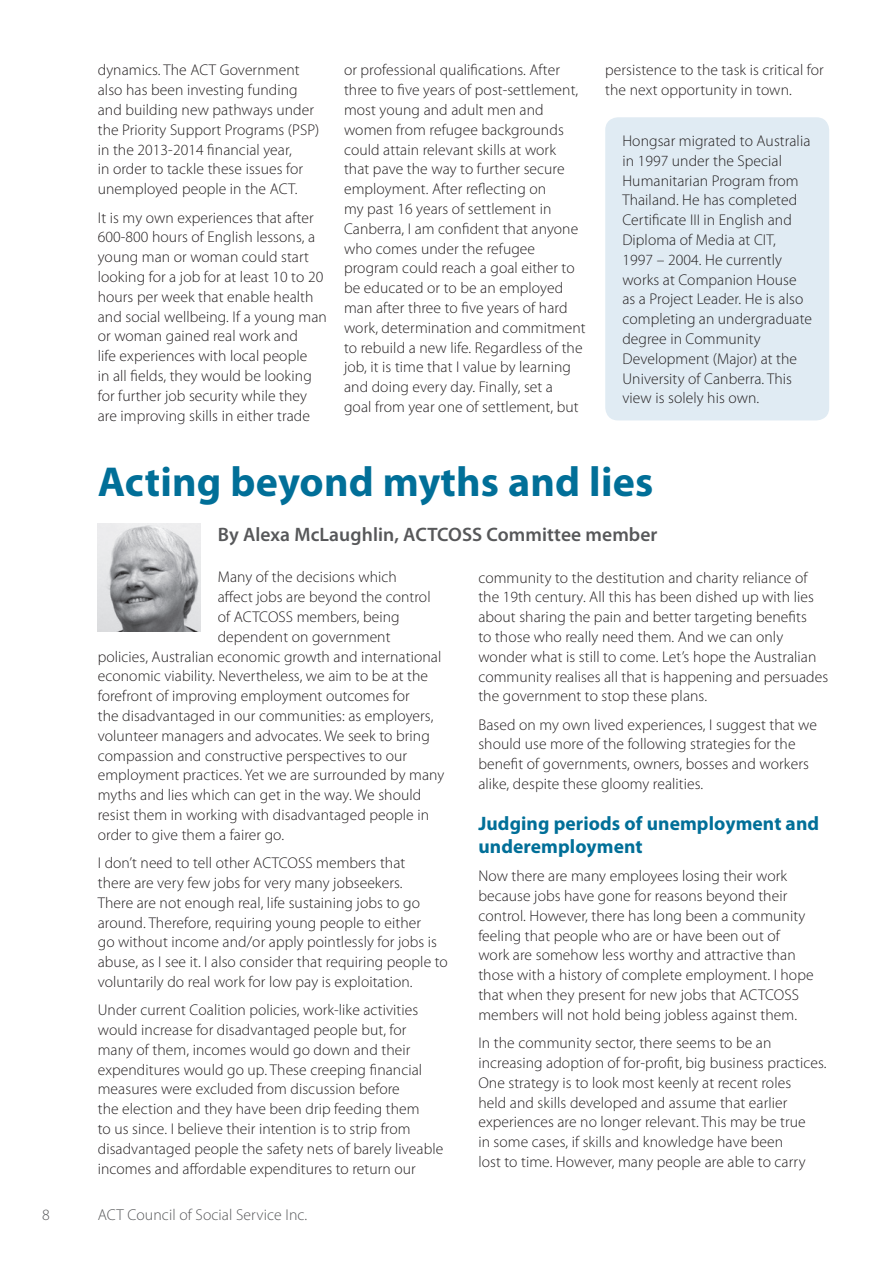
<style>
.page{position:relative;width:893px;height:1263px;background:#fff}
.page>*{position:absolute;margin:0;border:0;box-sizing:border-box;transform-origin:0 0}
.t1{font:700 42px "Myriad Pro";letter-spacing:.005em;color:#016f98}
.t2{font:700 19.5px/23.4px "Myriad Pro";letter-spacing:.005em;color:#016f98}
.t3{font:600 19.5px "Myriad Pro";letter-spacing:.005em;color:#57585a}
.t4{font:300 15.75px "Myriad Pro";letter-spacing:.005em;color:#57585a}
.t5{font:300 15.6px/19.8px "Myriad Pro";letter-spacing:.005em;color:#231f20}
</style>
<div class="page">
<div style="left:605px;top:117px;width:224px;height:303px;background:#e0ebf3;border-radius:13px"></div>
<img style="left:98px;top:524px;width:103px;height:107px">
<p class="t5" style="left:98px;top:60px;width:223px">dynamics. The ACT Government also has been investing funding and building new pathways under the Priority Support Programs (PSP) in the 2013-2014 financial year,<br>in order to tackle these issues for unemployed people in the ACT.</p>
<p class="t5" style="left:98px;top:207px;width:231px">It is my own experiences that after 600-800 hours of English lessons, a young man or woman could start looking for a job for at least 10 to 20 hours per week that enable health and social wellbeing. If a young man or woman gained real work and<br>life experiences with local people<br>in all fields, they would be looking for further job security while they are improving skills in either trade</p>
<p class="t5" style="left:344px;top:60px;width:243px">or professional qualifications. After three to five years of post-settlement, most young and adult men and women from refugee backgrounds could attain relevant skills at work<br>that pave the way to further secure employment. After reflecting on<br>my past 16 years of settlement in Canberra, I am confident that anyone who comes under the refugee program could reach a goal either to be educated or to be an employed man after three to five years of hard work, determination and commitment to rebuild a new life. Regardless of the job, it is time that I value by learning and doing every day. Finally, set a<br>goal from year one of settlement, but</p>
<p class="t5" style="left:605px;top:60px;width:220px">persistence to the task is critical for the next opportunity in town.</p>
<p class="t5" style="left:622px;top:131px;width:191px">Hongsar migrated to Australia in 1997 under the Special<br>Humanitarian Program from<br>Thailand. He has completed<br>Certificate III in English and<br>Diploma of Media at CIT,<br>1997 – 2004. He currently works at Companion House as a Project Leader. He is also completing an undergraduate degree in Community<br>Development (Major) at the<br>University of Canberra. This view is solely his own.</p>
<h1 class="t1" style="left:98px;top:455px;width:557px">Acting beyond myths and lies</h1>
<p class="t3" style="left:218px;top:522px;width:441px">By Alexa McLaughlin, ACTCOSS Committee member</p>
<p class="t5" style="left:478px;top:567px;width:351px">community to the destitution and charity reliance of the 19th century. All this has been dished up with lies about sharing the pain and better targeting benefits<br>to those who really need them. And we can only wonder what is still to come. Let’s hope the Australian community realises all that is happening and persuades the government to stop these plans.</p>
<p class="t5" style="left:478px;top:714px;width:340px">Based on my own lived experiences, I suggest that we should use more of the following strategies for the benefit of governments, owners, bosses and workers alike, despite these gloomy realities.</p>
<p class="t2" style="left:478px;top:811px;width:342px">Judging periods of unemployment and underemployment</p>
<p class="t5" style="left:478px;top:866px;width:337px">Now there are many employees losing their work because jobs have gone for reasons beyond their control. However, there has long been a community feeling that people who are or have been out of work are somehow less worthy and attractive than those with a history of complete employment. I hope that when they present for new jobs that ACTCOSS members will not hold being jobless against them.</p>
<p class="t5" style="left:478px;top:1033px;width:350px">In the community sector, there seems to be an increasing adoption of for-profit, big business practices.<br>One strategy is to look most keenly at recent roles<br>held and skills developed and assume that earlier experiences are no longer relevant. This may be true<br>in some cases, if skills and knowledge have been<br>lost to time. However, many people are able to carry</p>
<p class="t5" style="left:218px;top:567px;width:181px">Many of the decisions which</p>
<p class="t5" style="left:218px;top:587px;width:214px">affect jobs are beyond the control</p>
<p class="t5" style="left:218px;top:607px;width:183px">of ACTCOSS members, being</p>
<p class="t5" style="left:218px;top:627px;width:174px">dependent on government</p>
<p class="t5" style="left:98px;top:646px;width:345px">policies, Australian economic growth and international</p>
<p class="t5" style="left:98px;top:666px;width:332px">economic viability. Nevertheless, we aim to be at the</p>
<p class="t5" style="left:98px;top:686px;width:313px">forefront of improving employment outcomes for</p>
<p class="t5" style="left:98px;top:706px;width:337px">the disadvantaged in our communities: as employers,</p>
<p class="t5" style="left:98px;top:726px;width:334px">volunteer managers and advocates. We seek to bring</p>
<p class="t5" style="left:98px;top:745px;width:311px">compassion and constructive perspectives to our</p>
<p class="t5" style="left:98px;top:765px;width:348px">employment practices. Yet we are surrounded by many</p>
<p class="t5" style="left:98px;top:785px;width:325px">myths and lies which can get in the way. We should</p>
<p class="t5" style="left:98px;top:805px;width:333px">resist them in working with disadvantaged people in</p>
<p class="t5" style="left:98px;top:824px;width:188px">order to give them a fairer go.</p>
<p class="t5" style="left:98px;top:853px;width:352px">I don’t need to tell other ACTCOSS members that<br>there are very few jobs for very many jobseekers.<br>There are not enough real, life sustaining jobs to go around. Therefore, requiring young people to either<br>go without income and/or apply pointlessly for jobs is abuse, as I see it. I also consider that requiring people to voluntarily do real work for low pay is exploitation.</p>
<p class="t5" style="left:98px;top:1000px;width:347px">Under current Coalition policies, work-like activities would increase for disadvantaged people but, for many of them, incomes would go down and their expenditures would go up. These creeping financial measures were excluded from discussion before<br>the election and they have been drip feeding them<br>to us since. I believe their intention is to strip from disadvantaged people the safety nets of barely liveable incomes and affordable expenditures to return our</p>
<p class="t4" style="left:42px;top:1206px;width:9px">8</p>
<p class="t4" style="left:98px;top:1206px;width:211px">ACT Council of Social Service Inc.</p>
</div>
